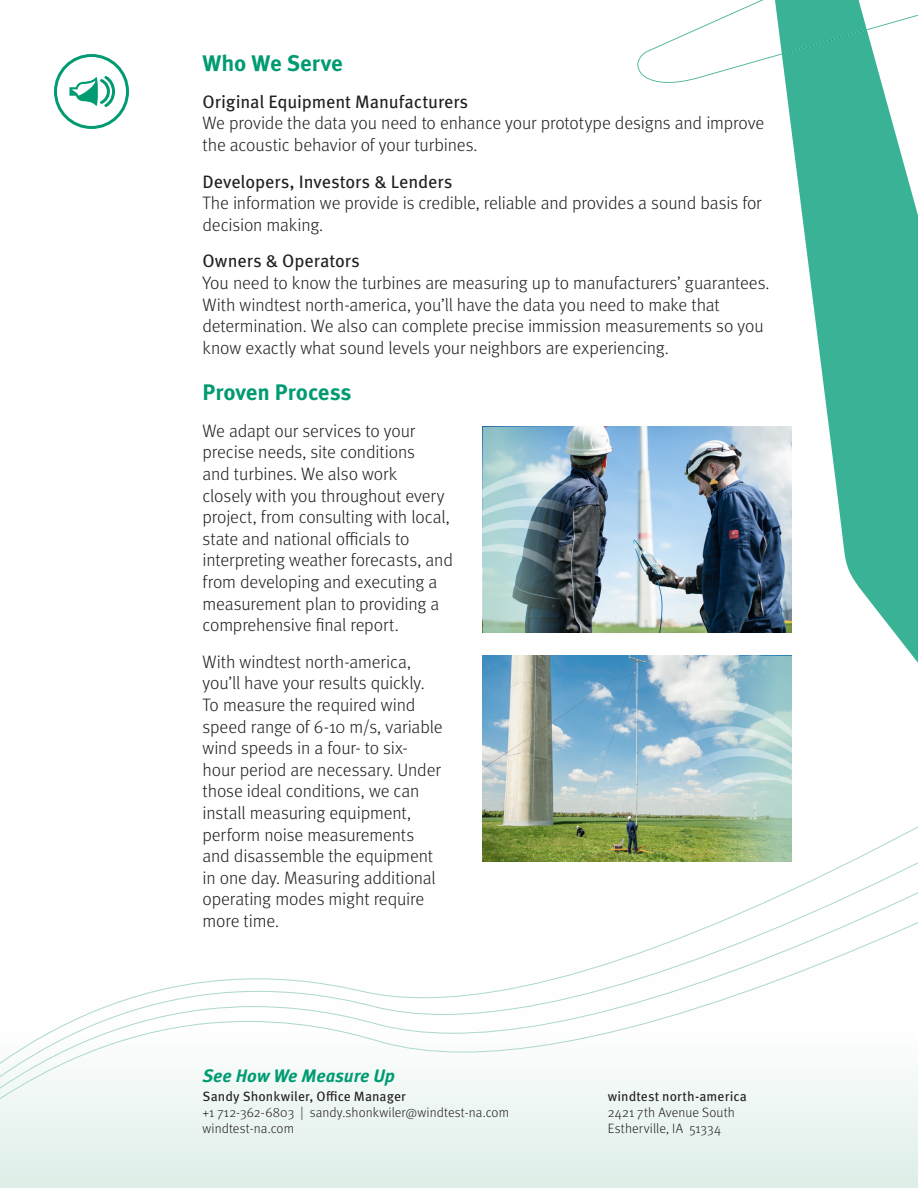
<style>
.page{position:relative;width:918px;height:1188px;background:#fff}
.page>*{position:absolute;margin:0;border:0;box-sizing:border-box;transform-origin:0 0}
.t1{font:700 22.5px "Meta Pro";letter-spacing:-.005em;color:#009b72}
.t2{font:300 18px/21.6px "Meta Pro";letter-spacing:-.01em;color:#231f20}
.t3{font:italic 700 18px "Meta Pro";letter-spacing:-.005em;color:#009b72}
.t4{font:300 13.5px "Meta Pro";letter-spacing:.01em;color:#231f20}
.t5{font:13.5px "Meta Pro";letter-spacing:.01em;color:#231f20}
.s1{font-weight:400}
</style>
<div class="page">
<div style="left:0;top:943px;width:918px;height:245px;background:#e7f3ed"></div>
<svg style="left:759px;top:83px;width:159px;height:580px;fill:#3ab295"></svg>
<svg style="left:637px;top:0;width:281px;height:83px"></svg>
<div style="left:1px;top:1074px;width:916px;height:25px;background:#f2f8f6"></div>
<div style="left:1px;top:818px;width:916px;height:256px;background:#fefefe"></div>
<div style="left:54px;top:54px;width:75px;height:75px;border:3px solid #009b72;border-radius:50%"></div>
<svg style="left:69px;top:76px;width:46px;height:31px"></svg>
<img style="left:483px;top:656px;width:194px;height:206px">
<svg style="left:677px;top:656px;width:115px;height:206px;background:#a4bfa1"></svg>
<svg style="left:677px;top:695px;width:115px;height:115px;background:#b6d1d7"></svg>
<img style="left:597px;top:427px;width:195px;height:205px">
<img style="left:483px;top:427px;width:114px;height:206px">
<svg style="left:483px;top:466px;width:114px;height:116px;background:#7c9298"></svg>
<p class="t1" style="left:202px;top:46px;width:142px">Who We Serve</p>
<p class="t2" style="left:202px;top:90px;width:563px"><span class="s1">Original Equipment Manufacturers<br></span>We provide the data you need to enhance your prototype designs and improve the acoustic behavior of your turbines.</p>
<p class="t2" style="left:202px;top:170px;width:561px"><span class="s1">Developers, Investors &amp; Lenders<br></span>The information we provide is credible, reliable and provides a sound basis for decision making.</p>
<p class="t2" style="left:202px;top:249px;width:569px"><span class="s1">Owners &amp; Operators<br></span>You need to know the turbines are measuring up to manufacturers’ guarantees.<br>With windtest north-america, you’ll have the data you need to make that determination. We also can complete precise immission measurements so you know exactly what sound levels your neighbors are experiencing.</p>
<p class="t1" style="left:202px;top:375px;width:151px">Proven Process</p>
<p class="t2" style="left:202px;top:419px;width:252px">We adapt our services to your precise needs, site conditions<br>and turbines. We also work<br>closely with you throughout every project, from consulting with local, state and national officials to interpreting weather forecasts, and from developing and executing a measurement plan to providing a comprehensive final report.</p>
<p class="t2" style="left:202px;top:650px;width:242px">With windtest north-america, you’ll have your results quickly.<br>To measure the required wind speed range of 6-10 m/s, variable wind speeds in a four- to six&shy;hour period are necessary. Under those ideal conditions, we can install measuring equipment, perform noise measurements and disassemble the equipment in one day. Measuring additional operating modes might require more time.</p>
<p class="t3" style="left:202px;top:1061px;width:194px">See How We Measure Up</p>
<p class="t5" style="left:202px;top:1086px;width:205px">Sandy Shonkwiler, Office Manager</p>
<p class="t4" style="left:202px;top:1102px;width:308px">+1 712-362-6803 | sandy.shonkwiler@windtest-na.com</p>
<p class="t4" style="left:202px;top:1119px;width:93px">windtest-na.com</p>
<p class="t5" style="left:608px;top:1086px;width:141px">windtest north-america</p>
<p class="t4" style="left:608px;top:1103px;width:129px">2421 7th Avenue South</p>
<p class="t4" style="left:608px;top:1119px;width:115px">Estherville, IA 51334</p>
</div>
